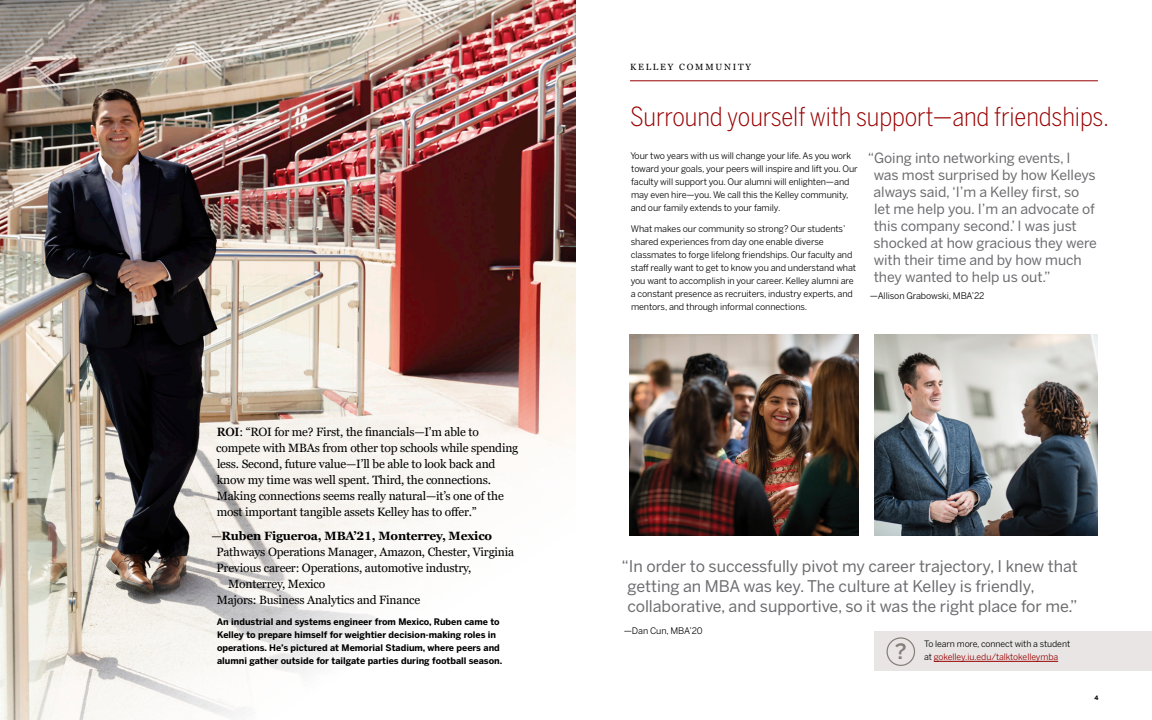
<style>
.page{position:relative;width:1152px;height:720px;background:#fff}
.page>*{position:absolute;margin:0;border:0;box-sizing:border-box;transform-origin:0 0}
.H1{font:300 26px "Benton Sans Cond";letter-spacing:-.005em;color:#900}
.t1{font:500 20.9px "Benton Sans";color:#857d78}
.display_quote{font:16px/20px "Benton Sans";letter-spacing:-.005em;color:#6d6d71}
.display_quote-2{font:14px/17px "Benton Sans";letter-spacing:-.005em;color:#6d6d71}
.Large_Quote{font:12px/16px "Georgia Pro";letter-spacing:-.015em;color:#000}
.Large_Quote-2{font:700 12px "Georgia Pro";letter-spacing:-.015em;color:#000}
.display_quote-3{font:9px/13px "Benton Sans";letter-spacing:-.01em;color:#000}
.t2{font:700 9px/13px "Benton Sans";color:#000}
.t3{font:9px "Georgia Pro";letter-spacing:.2em;color:#000}
.Bullets{font:8.8px/13px "Benton Sans";letter-spacing:-.01em;color:#000}
.t4{font:700 6px "Benton Sans";color:#000}
.s1{font-weight:600}
.s2{font-weight:400}
.s3{color:#900}
</style>
<div class="page">
<img style="left:0;top:0;width:576px;height:720px">
<img style="left:629px;top:334px;width:230px;height:202px">
<img style="left:875px;top:334px;width:222px;height:202px">
<hr style="left:630px;top:81px;width:468px;height:1px;background:#900">
<div style="left:874px;top:631px;width:278px;height:39px;background:#e8e5e4"></div>
<div style="left:887px;top:637px;width:28px;height:29px;border:1px solid #857d78;border-radius:50%"></div>
<hr style="left:934px;top:661px;width:124px;height:1px;background:#900">
<p class="Large_Quote" style="left:216px;top:424px;width:304px"><span class="s1">ROI</span>: “ROI for me? First, the financials—I’m able to compete with MBAs from other top schools while spending less. Second, future value—I’ll be able to look back and know my time was well spent. Third, the connections.<br>Making connections seems really natural—it’s one of the most important tangible assets Kelley has to offer.”</p>
<p class="Large_Quote-2" style="left:212px;top:529px;width:282px"><span class="s2">—</span>Ruben Figueroa, MBA’21, Monterrey, Mexico</p>
<p class="Large_Quote" style="left:217px;top:544px;width:299px">Pathways Operations Manager, Amazon, Chester, Virginia</p>
<p class="Large_Quote" style="left:217px;top:560px;width:256px">Previous career: Operations, automotive industry,</p>
<p class="Large_Quote" style="left:228px;top:576px;width:99px">Monterrey, Mexico</p>
<p class="Large_Quote" style="left:217px;top:592px;width:205px">Majors: Business Analytics and Finance</p>
<p class="t2" style="left:217px;top:615px;width:287px">An industrial and systems engineer from Mexico, Ruben came to Kelley to prepare himself for weightier decision-making roles in operations. He’s pictured at Memorial Stadium, where peers and alumni gather outside for tailgate parties during football season.</p>
<h1 class="t3" style="left:630px;top:62px;width:123px">KELLEY COMMUNITY</h1>
<h2 class="H1" style="left:630px;top:101px;width:481px">Surround yourself with support—and friendships.</h2>
<p class="display_quote-3" style="left:630px;top:150px;width:229px">Your two years with us will change your life. As you work toward your goals, your peers will inspire and lift you. Our faculty will support you. Our alumni will enlighten—and may even hire—you. We call this the Kelley community, and our family extends to your family.</p>
<p class="display_quote-3" style="left:631px;top:223px;width:227px">What makes our community so strong? Our students’ shared experiences from day one enable diverse classmates to forge lifelong friendships. Our faculty and staff really want to get to know you and understand what you want to accomplish in your career. Kelley alumni are a constant presence as recruiters, industry experts, and mentors, and through informal connections.</p>
<p class="display_quote-2" style="left:873px;top:149px;width:225px;text-indent:-6px">“Going into networking events, I was most surprised by how Kelleys always said, ‘I’m a Kelley first, so let me help you. I’m an advocate of this company second.’ I was just shocked at how gracious they were with their time and by how much they wanted to help us out.”</p>
<p class="display_quote-3" style="left:870px;top:290px;width:116px">—Allison Grabowski, MBA’22</p>
<p class="display_quote" style="left:627px;top:557px;width:452px;text-indent:-6px">“In order to successfully pivot my career trajectory, I knew that getting an MBA was key. The culture at Kelley is friendly, collaborative, and supportive, so it was the right place for me.”</p>
<p class="display_quote-3" style="left:624px;top:625px;width:80px">—Dan Cun, MBA’20</p>
<h2 class="t1" style="left:895px;top:639px;width:13px">?</h2>
<p class="Bullets" style="left:924px;top:638px;width:147px">To learn more, connect with a student at <span class="s3">gokelley.iu.edu/talktokelleymba</span></p>
<p class="t4" style="left:1095px;top:694px;width:6px">4</p>
</div>
